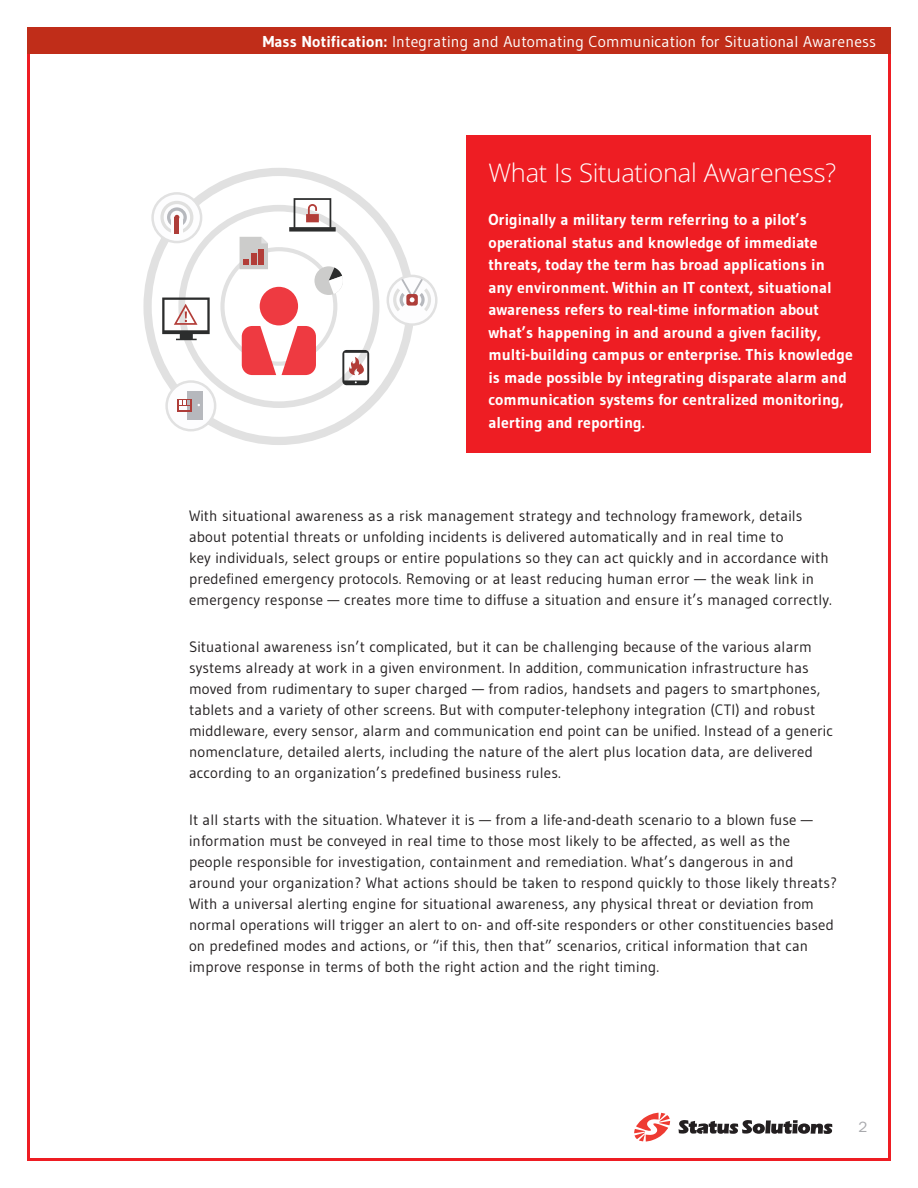
<style>
.page{position:relative;width:918px;height:1188px;background:#fff}
.page>*{position:absolute;margin:0;border:0;box-sizing:border-box;transform-origin:0 0}
.t1{font:300 25.5px "Open Sans";letter-spacing:-.01em;color:#fff}
.t2{font:700 15.75px/22.5px "Gudea";color:#fff}
.t3{font:15.75px "Gudea";letter-spacing:.01em;color:#fff}
.t4{font:15px/21px "Gudea";letter-spacing:.01em;color:#231f20}
.t5{font:15px "Franklin Gothic";color:#a8a9ad}
.s1{font-weight:700}
</style>
<div class="page">
<div style="left:27px;top:27px;width:864px;height:27px;background:#c02d19"></div>
<svg style="left:679px;top:1120px;width:153px;height:14px"></svg>
<svg style="left:634px;top:1113px;width:36px;height:28px"></svg>
<div style="left:466px;top:135px;width:405px;height:317px;background:#ee1d23"></div>
<svg style="left:143px;top:168px;width:270px;height:277px"></svg>
<svg style="left:151px;top:192px;width:228px;height:239px"></svg>
<svg style="left:387px;top:275px;width:51px;height:51px"></svg>
<p class="t3" style="left:263px;top:31px;width:615px"><span class="s1">Mass Notification:</span> Integrating and Automating Communication for Situational Awareness</p>
<h1 class="t1" style="left:488px;top:155px;width:349px">What Is Situational Awareness?</h1>
<p class="t2" style="left:488px;top:208px;width:366px">Originally a military term referring to a pilot’s operational status and knowledge of immediate threats, today the term has broad applications in any environment. Within an IT context, situational awareness refers to real-time information about what’s happening in and around a given facility, multi-building campus or enterprise. This knowledge is made possible by integrating disparate alarm and communication systems for centralized monitoring, alerting and reporting.</p>
<p class="t4" style="left:189px;top:505px;width:644px">With situational awareness as a risk management strategy and technology framework, details about potential threats or unfolding incidents is delivered automatically and in real time to<br>key individuals, select groups or entire populations so they can act quickly and in accordance with predefined emergency protocols. Removing or at least reducing human error — the weak link in emergency response — creates more time to diffuse a situation and ensure it’s managed correctly.</p>
<p class="t4" style="left:189px;top:636px;width:645px">Situational awareness isn’t complicated, but it can be challenging because of the various alarm systems already at work in a given environment. In addition, communication infrastructure has moved from rudimentary to super charged — from radios, handsets and pagers to smartphones, tablets and a variety of other screens. But with computer-telephony integration (CTI) and robust middleware, every sensor, alarm and communication end point can be unified. Instead of a generic nomenclature, detailed alerts, including the nature of the alert plus location data, are delivered according to an organization’s predefined business rules.</p>
<p class="t4" style="left:189px;top:809px;width:650px">It all starts with the situation. Whatever it is — from a life-and-death scenario to a blown fuse — information must be conveyed in real time to those most likely to be affected, as well as the people responsible for investigation, containment and remediation. What’s dangerous in and around your organization? What actions should be taken to respond quickly to those likely threats?<br>With a universal alerting engine for situational awareness, any physical threat or deviation from normal operations will trigger an alert to on- and off-site responders or other constituencies based on predefined modes and actions, or “if this, then that” scenarios, critical information that can improve response in terms of both the right action and the right timing.</p>
<p class="t5" style="left:858px;top:1118px;width:10px">2</p>
</div>
